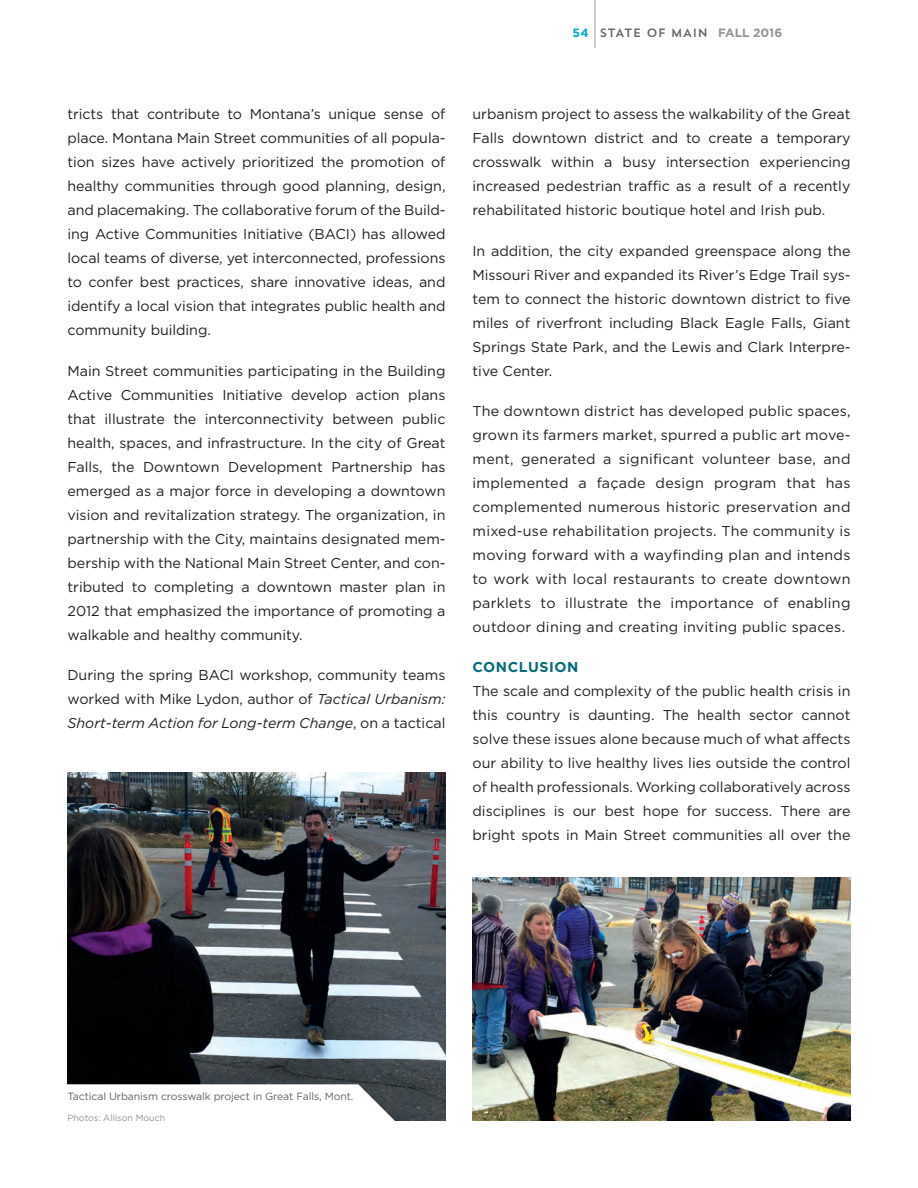
<style>
.page{position:relative;width:918px;height:1188px;background:#fff}
.page>*{position:absolute;margin:0;border:0;box-sizing:border-box;transform-origin:0 0}
._01_BODY_JUST{font:14.25px/24px "Gotham";color:#231f20;text-align:justify}
._01_A_HEAD_BLUE{font:700 14.25px "Gotham";letter-spacing:.04em;color:#006c7a}
.t1{font:12px "Trend Sans One";color:#636366}
._03_CAPTION{font:10.5px "Gotham";letter-spacing:-.01em;color:#636366}
._03_PHOTO_CREDIT{font:9px "Gotham";letter-spacing:-.005em;color:#939598}
.s1{font-family:"Gotham";font-weight:700;color:#00abcd}
.s2{font-family:"Gotham";font-weight:700;color:#939598}
.s3{font-style:italic}
</style>
<div class="page">
<hr style="left:594px;top:0;width:2px;height:48px;background:#c7c8ca">
<img style="left:68px;top:773px;width:378px;height:311px">
<img style="left:472px;top:878px;width:378px;height:242px">
<svg style="left:67px;top:1084px;width:379px;height:37px"></svg>
<p class="t1" style="left:573px;top:25px;width:211px"><span class="s1">54</span> STATE OF MAIN <span class="s2">FALL 2016</span></p>
<p class="_01_BODY_JUST" style="left:68px;top:102px;width:380px">tricts that contribute to Montana’s unique sense of place. Montana Main Street communities of all popula&shy;tion sizes have actively prioritized the promotion of healthy communities through good planning, design, and placemaking. The collaborative forum of the Build&shy;ing Active Communities Initiative (BACI) has allowed local teams of diverse, yet interconnected, professions to confer best practices, share innovative ideas, and identify a local vision that integrates public health and community building.</p>
<p class="_01_BODY_JUST" style="left:68px;top:358px;width:380px">Main Street communities participating in the Building Active Communities Initiative develop action plans that illustrate the interconnectivity between public health, spaces, and infrastructure. In the city of Great Falls, the Downtown Development Partnership has emerged as a major force in developing a downtown vision and revitalization strategy. The organization, in partnership with the City, maintains designated mem&shy;bership with the National Main Street Center, and con&shy;tributed to completing a downtown master plan in 2012 that emphasized the importance of promoting a walkable and healthy community.</p>
<p class="_01_BODY_JUST" style="left:68px;top:663px;width:380px">During the spring BACI workshop, community teams worked with Mike Lydon, author of <span class="s3">Tactical Urbanism:<br>Short-term Action for Long-term Change</span>, on a tactical</p>
<p class="_01_BODY_JUST" style="left:472px;top:102px;width:380px">urbanism project to assess the walkability of the Great Falls downtown district and to create a temporary crosswalk within a busy intersection experiencing increased pedestrian traffic as a result of a recently rehabilitated historic boutique hotel and Irish pub.</p>
<p class="_01_BODY_JUST" style="left:472px;top:238px;width:380px">In addition, the city expanded greenspace along the Missouri River and expanded its River’s Edge Trail sys&shy;tem to connect the historic downtown district to five miles of riverfront including Black Eagle Falls, Giant Springs State Park, and the Lewis and Clark Interpre&shy;tive Center.</p>
<p class="_01_BODY_JUST" style="left:472px;top:399px;width:380px">The downtown district has developed public spaces, grown its farmers market, spurred a public art move&shy;ment, generated a significant volunteer base, and implemented a façade design program that has complemented numerous historic preservation and mixed-use rehabilitation projects. The community is moving forward with a wayfinding plan and intends to work with local restaurants to create downtown parklets to illustrate the importance of enabling outdoor dining and creating inviting public spaces.</p>
<p class="_01_A_HEAD_BLUE" style="left:472px;top:658px;width:107px">CONCLUSION</p>
<p class="_01_BODY_JUST" style="left:472px;top:679px;width:380px">The scale and complexity of the public health crisis in this country is daunting. The health sector cannot solve these issues alone because much of what affects our ability to live healthy lives lies outside the control of health professionals. Working collaboratively across disciplines is our best hope for success. There are bright spots in Main Street communities all over the</p>
<p class="_03_CAPTION" style="left:68px;top:1090px;width:288px">Tactical Urbanism crosswalk project in Great Falls, Mont.</p>
<p class="_03_PHOTO_CREDIT" style="left:68px;top:1112px;width:99px">Photos: Allison Mouch</p>
</div>
